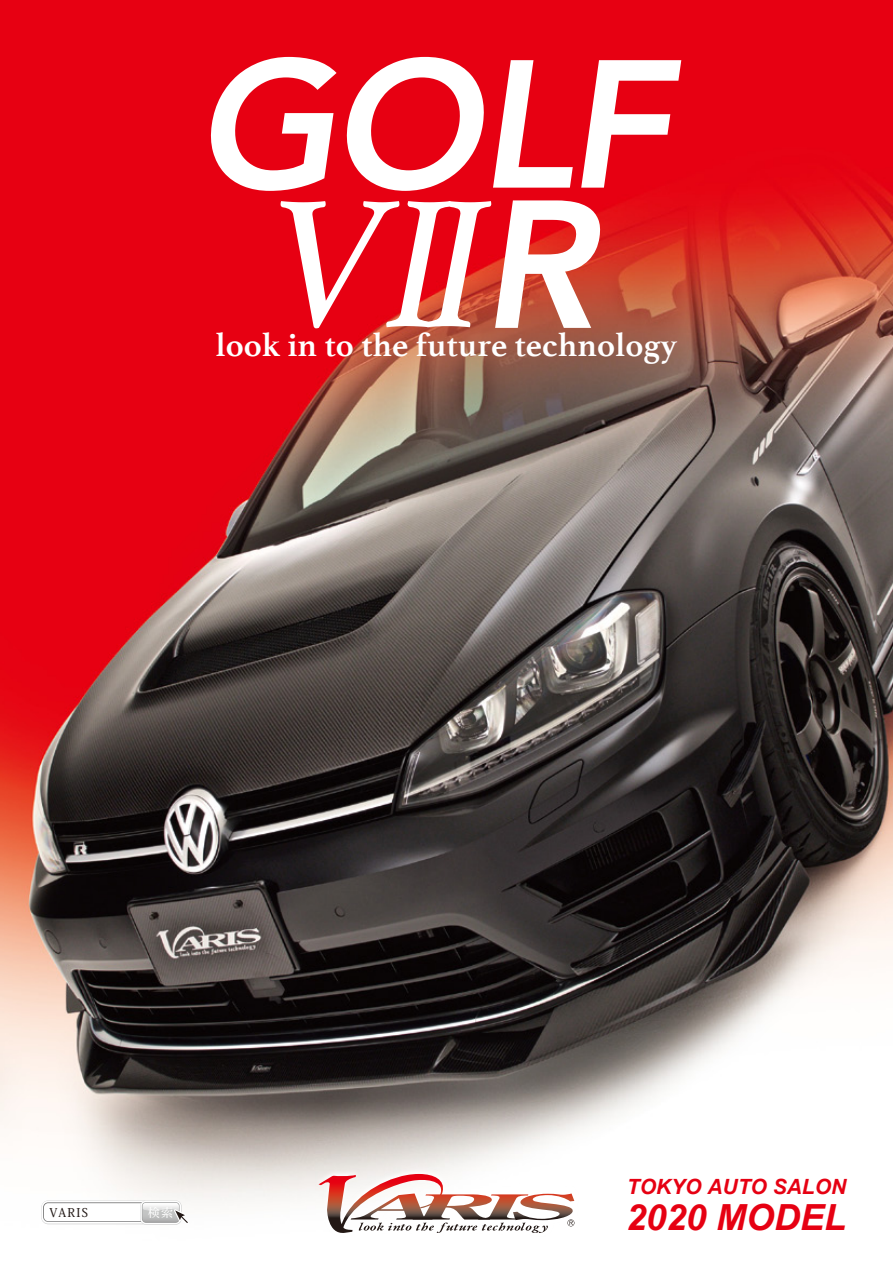
<style>
.page{position:relative;width:893px;height:1263px;background:#fff}
.page>*{position:absolute;margin:0;border:0;box-sizing:border-box;transform-origin:0 0}
.t1{font:italic 190.5px "Athelas";color:#fff}
.t2{font:italic 800 180px "Avenir";color:#fff}
.t3{font:italic 700 36px "Arial";color:#e60012}
.t4{font:700 33.75px "Athelas";color:#fff}
.t5{font:italic 700 21px "Arial";color:#e60012}
.t6{font:500 12px "Koz Min Pro";letter-spacing:.1em;color:#221815}
.t7{font:500 12px "Koz Min Pro";color:#fff}
.s1{font-family:"Avenir";font-weight:800;font-size:180px}
</style>
<div class="page">
<img style="left:0;top:0;width:893px;height:1222px">
<img style="left:312px;top:1165px;width:269px;height:57px">
<svg style="left:319px;top:1174px;width:256px;height:59px"></svg>
<div style="left:41px;top:1200px;width:109px;height:24px;background:#eee;border-radius:7px"></div>
<div style="left:41px;top:1201px;width:109px;height:22px;background:#fff;border-radius:7px"></div>
<div style="left:140px;top:1200px;width:42px;height:25px;background:#f0f0ee;border-radius:6px"></div>
<div style="left:140px;top:1201px;width:41px;height:23px;background:#fff;border-radius:5px"></div>
<svg style="left:43px;top:1202px;width:148px;height:23px"></svg>
<h2 class="t2" style="left:196px;top:18px;width:476px">GOLF</h2>
<h1 class="t1" style="left:272px;top:115px;width:324px">VII<span class="s1">R</span></h1>
<p class="t4" style="left:216px;top:318px;width:463px">look in to the future technology</p>
<p class="t6" style="left:50px;top:1204px;width:40px">VARIS</p>
<p class="t7" style="left:148px;top:1204px;width:27px">検索</p>
<p class="t5" style="left:627px;top:1173px;width:221px">TOKYO AUTO SALON</p>
<p class="t3" style="left:626px;top:1194px;width:222px">2020 MODEL</p>
</div>
